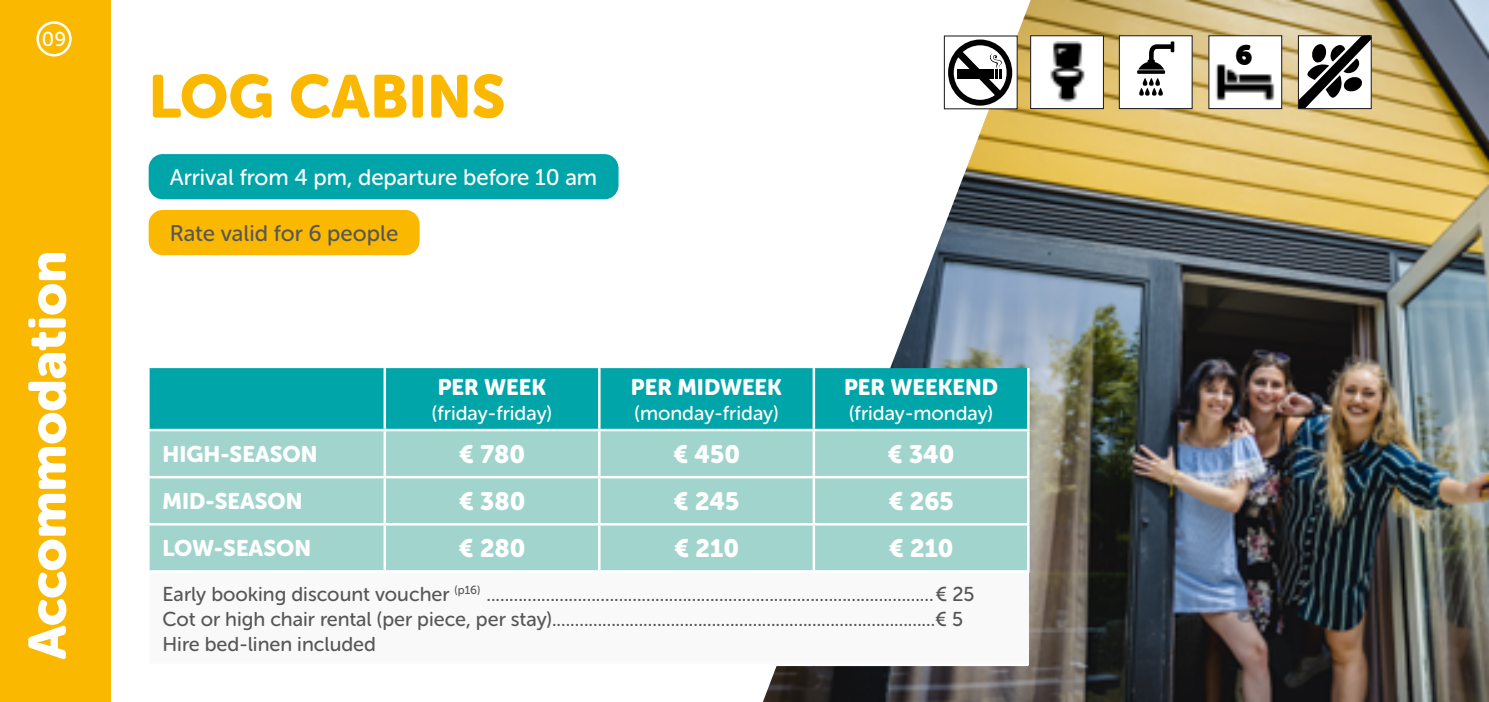
<style>
.page{position:relative;width:1489px;height:702px;background:#fff}
.page>*{position:absolute;margin:0;border:0;box-sizing:border-box;transform-origin:0 0}
.t1{font:60px "Museo Sans Rounded 900";color:#fbb800}
.t2{font:52.5px "Museo Sans Rounded 900";color:#fff}
.t3{font:28px "Museo Sans Rounded";color:#000}
.t4{font:25px "Museo Sans Rounded 900";color:#fff}
.t5{font:22.5px "Museo Sans Rounded 900";color:#fff}
.t6{font:22.5px "Museo Sans Rounded 500";color:#fff}
.t7{font:22.5px "Museo Sans Rounded 500";color:#575756}
.t8{font:20px/25px "Museo Sans Rounded 500";color:#575756}
.t9{font:20px "Museo Sans Rounded 500";color:#fff}
</style>
<div class="page">
<img style="left:763px;top:0;width:725px;height:702px">
<div style="left:0;top:0;width:111px;height:702px;background:#fbb800"></div>
<div style="left:36px;top:21px;width:36px;height:35px;border:2px solid #fff;border-radius:50%"></div>
<div style="left:1030px;top:35px;width:73px;height:74px;background:#fff;border:1px solid #241f21"></div>
<svg style="left:1297px;top:35px;width:74px;height:74px"></svg>
<svg style="left:1298px;top:35px;width:73px;height:73px"></svg>
<div style="left:1118px;top:35px;width:74px;height:74px;background:#fff;border:1px solid #211f21"></div>
<div style="left:1208px;top:35px;width:74px;height:74px;background:#fff;border:1px solid #241f21"></div>
<img style="left:1215px;top:64px;width:60px;height:37px">
<img style="left:1050px;top:41px;width:35px;height:62px">
<svg style="left:1138px;top:42px;width:37px;height:28px"></svg>
<svg style="left:1137px;top:70px;width:27px;height:4px"></svg>
<svg style="left:1139px;top:78px;width:24px;height:18px"></svg>
<div style="left:150px;top:368px;width:877px;height:61px;background:#00a5a9"></div>
<div style="left:150px;top:431px;width:877px;height:139px;background:#a0d4cd"></div>
<div style="left:148px;top:571px;width:880px;height:93px;background:#f9f9f9"></div>
<hr style="left:383px;top:368px;width:3px;height:61px;background:#fff">
<hr style="left:598px;top:368px;width:2px;height:61px;background:#fff">
<hr style="left:812px;top:368px;width:3px;height:61px;background:#fff">
<hr style="left:383px;top:431px;width:3px;height:45px;background:#fff">
<hr style="left:599px;top:429px;width:214px;height:2px;background:#fff">
<hr style="left:598px;top:431px;width:2px;height:45px;background:#fff">
<hr style="left:813px;top:429px;width:216px;height:2px;background:#fff">
<hr style="left:812px;top:431px;width:3px;height:45px;background:#fff">
<hr style="left:147px;top:476px;width:238px;height:2px;background:#fff">
<hr style="left:385px;top:476px;width:214px;height:2px;background:#fff">
<hr style="left:383px;top:478px;width:3px;height:45px;background:#fff">
<hr style="left:599px;top:476px;width:214px;height:2px;background:#fff">
<hr style="left:598px;top:478px;width:2px;height:45px;background:#fff">
<hr style="left:813px;top:476px;width:216px;height:2px;background:#fff">
<hr style="left:812px;top:478px;width:3px;height:45px;background:#fff">
<hr style="left:147px;top:523px;width:238px;height:2px;background:#fff">
<hr style="left:385px;top:523px;width:214px;height:2px;background:#fff">
<hr style="left:383px;top:525px;width:3px;height:45px;background:#fff">
<hr style="left:599px;top:523px;width:214px;height:2px;background:#fff">
<hr style="left:598px;top:525px;width:2px;height:45px;background:#fff">
<hr style="left:813px;top:523px;width:216px;height:2px;background:#fff">
<hr style="left:812px;top:525px;width:3px;height:45px;background:#fff">
<hr style="left:147px;top:570px;width:238px;height:2px;background:#fff">
<hr style="left:147px;top:572px;width:3px;height:91px;background:#fff">
<hr style="left:385px;top:570px;width:214px;height:2px;background:#fff">
<hr style="left:599px;top:570px;width:214px;height:2px;background:#fff">
<hr style="left:813px;top:570px;width:216px;height:2px;background:#fff">
<hr style="left:147px;top:663px;width:238px;height:3px;background:#fff">
<hr style="left:385px;top:663px;width:214px;height:3px;background:#fff">
<hr style="left:599px;top:663px;width:214px;height:3px;background:#fff">
<hr style="left:813px;top:663px;width:215px;height:3px;background:#fff">
<hr style="left:1027px;top:368px;width:2px;height:61px;background:#fff">
<hr style="left:1027px;top:431px;width:2px;height:45px;background:#fff">
<hr style="left:1027px;top:478px;width:2px;height:45px;background:#fff">
<hr style="left:1027px;top:525px;width:2px;height:45px;background:#fff">
<div style="left:149px;top:154px;width:469px;height:45px;background:#00a5a9;border-radius:14px"></div>
<div style="left:149px;top:210px;width:270px;height:45px;background:#fbb800;border-radius:14px"></div>
<div style="left:943px;top:35px;width:74px;height:74px;background:#fff;border:1px solid #241f21"></div>
<svg style="left:948px;top:40px;width:64px;height:66px"></svg>
<p class="t9" style="left:42px;top:28px;width:26px">09</p>
<h2 class="t2" style="left:18px;top:659px;width:410px;rotate:-90deg">Accommodation</h2>
<h1 class="t1" style="left:149px;top:62px;width:358px">LOG CABINS</h1>
<p class="t6" style="left:170px;top:165px;width:429px">Arrival from 4 pm, departure before 10 am</p>
<p class="t7" style="left:170px;top:221px;width:230px">Rate valid for 6 people</p>
<p class="t5" style="left:437px;top:374px;width:110px">PER WEEK</p>
<p class="t9" style="left:432px;top:402px;width:122px">(friday-friday)</p>
<p class="t5" style="left:631px;top:374px;width:153px">PER MIDWEEK</p>
<p class="t9" style="left:634px;top:402px;width:146px">(monday-friday)</p>
<p class="t5" style="left:844px;top:374px;width:156px">PER WEEKEND</p>
<p class="t9" style="left:849px;top:402px;width:146px">(friday-monday)</p>
<p class="t5" style="left:162px;top:441px;width:156px">HIGH-SEASON</p>
<p class="t4" style="left:459px;top:440px;width:68px">€ 780</p>
<p class="t4" style="left:673px;top:440px;width:68px">€ 450</p>
<p class="t4" style="left:887px;top:440px;width:68px">€ 340</p>
<p class="t5" style="left:162px;top:488px;width:141px">MID-SEASON</p>
<p class="t4" style="left:458px;top:487px;width:68px">€ 380</p>
<p class="t4" style="left:673px;top:487px;width:67px">€ 245</p>
<p class="t4" style="left:888px;top:487px;width:67px">€ 265</p>
<p class="t5" style="left:162px;top:535px;width:150px">LOW-SEASON</p>
<p class="t4" style="left:458px;top:534px;width:69px">€ 280</p>
<p class="t4" style="left:674px;top:534px;width:66px">€ 210</p>
<p class="t4" style="left:888px;top:534px;width:66px">€ 210</p>
<p class="t8" style="left:162px;top:581px;width:813px">Early booking discount voucher <sup>(p16)</sup> ..................................................................................................€ 25<br>Cot or high chair rental (per piece, per stay)....................................................................................€ 5<br>Hire bed-linen included</p>
<h3 class="t3" style="left:1235px;top:39px;width:19px">6</h3>
</div>
